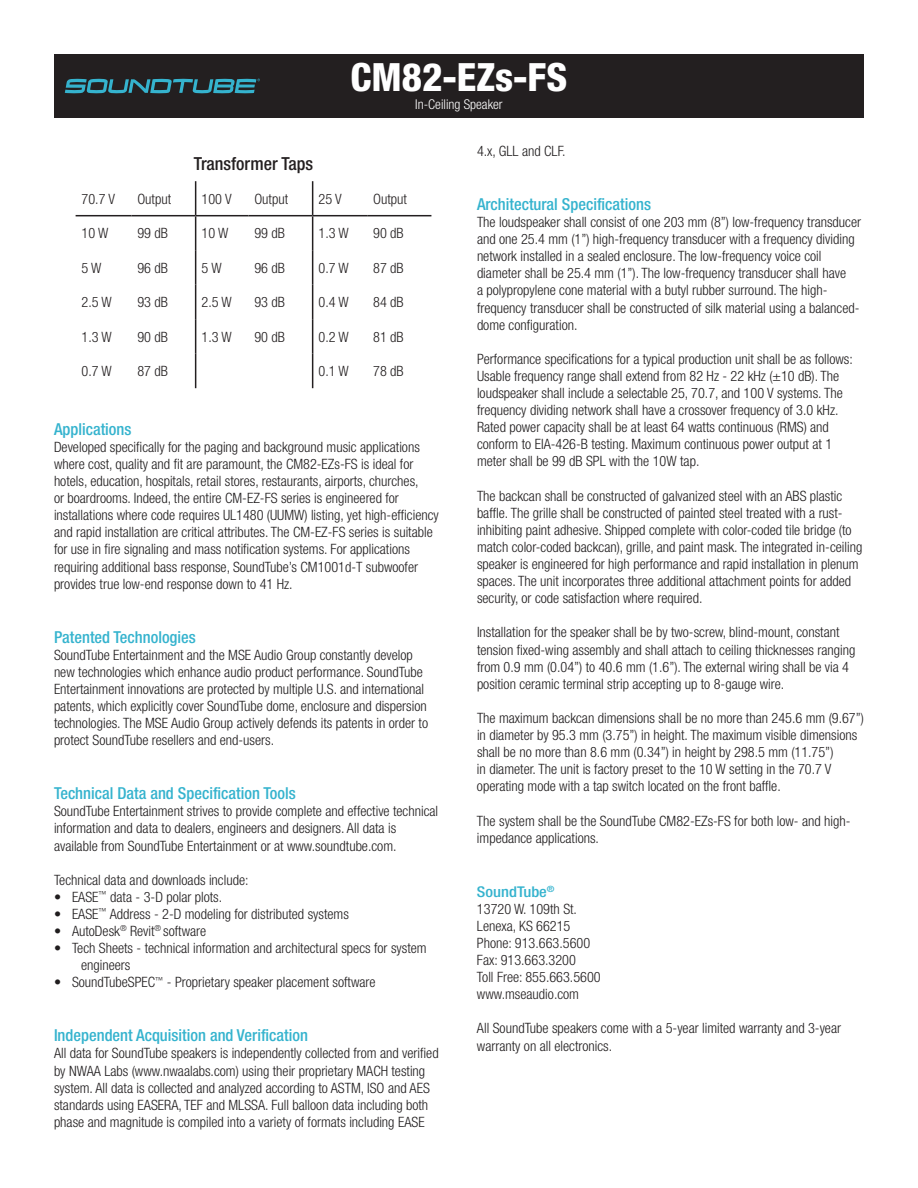
<style>
.page{position:relative;width:918px;height:1188px;background:#fff}
.page>*{position:absolute;margin:0;border:0;box-sizing:border-box;transform-origin:0 0}
.t1{font:800 condensed 39px "Helvetica Neue LT Std";color:#fff}
.t2{font:500 condensed 18px "Helvetica Neue LT Std";color:#231f20}
.t3{font:500 condensed 16.5px "Helvetica Neue LT Std";color:#35b3ce}
.t4{font:500 condensed 14.85px "Helvetica Neue LT Std";color:#35b3ce;scale:1.11 1}
.t5{font:300 condensed 14.25px/17.1px "Helvetica Neue LT Std";color:#201d1e}
.t6{font:300 condensed 14.25px "Helvetica Neue LT Std";color:#231f20}
.t7{font:300 condensed 13.5px "Helvetica Neue LT Std";color:#fff}
</style>
<div class="page">
<div style="left:54px;top:54px;width:810px;height:64px;background:#231f20"></div>
<svg style="left:65px;top:79px;width:195px;height:14px"></svg>
<hr style="left:195px;top:216px;width:1px;height:34px;background:#231f20">
<hr style="left:195px;top:250px;width:1px;height:35px;background:#231f20">
<hr style="left:195px;top:285px;width:1px;height:34px;background:#231f20">
<hr style="left:195px;top:319px;width:1px;height:35px;background:#231f20">
<hr style="left:195px;top:354px;width:1px;height:34px;background:#231f20">
<hr style="left:312px;top:216px;width:1px;height:34px;background:#231f20">
<hr style="left:312px;top:250px;width:1px;height:35px;background:#231f20">
<hr style="left:312px;top:285px;width:1px;height:34px;background:#231f20">
<hr style="left:312px;top:319px;width:1px;height:35px;background:#231f20">
<hr style="left:312px;top:354px;width:1px;height:34px;background:#231f20">
<hr style="left:195px;top:181px;width:1px;height:34px;background:#231f20">
<hr style="left:312px;top:181px;width:1px;height:34px;background:#231f20">
<hr style="left:76px;top:215px;width:55px;height:1px;background:#231f20">
<hr style="left:131px;top:215px;width:65px;height:1px;background:#231f20">
<hr style="left:196px;top:215px;width:52px;height:1px;background:#231f20">
<hr style="left:248px;top:215px;width:65px;height:1px;background:#231f20">
<hr style="left:313px;top:215px;width:54px;height:1px;background:#231f20">
<hr style="left:367px;top:215px;width:64px;height:1px;background:#231f20">
<p class="t2" style="left:194px;top:153px;width:121px">Transformer Taps</p>
<p class="t1" style="left:351px;top:53px;width:218px">CM82-EZs-FS</p>
<p class="t7" style="left:415px;top:96px;width:89px">In-Ceiling Speaker</p>
<p class="t5" style="left:477px;top:142px;width:90px">4.x, GLL and CLF.</p>
<p class="t6" style="left:82px;top:190px;width:35px">70.7 V</p>
<p class="t6" style="left:137px;top:190px;width:35px">Output</p>
<p class="t6" style="left:202px;top:190px;width:31px">100 V</p>
<p class="t6" style="left:254px;top:190px;width:35px">Output</p>
<p class="t6" style="left:319px;top:190px;width:25px">25 V</p>
<p class="t6" style="left:373px;top:190px;width:35px">Output</p>
<p class="t6" style="left:82px;top:225px;width:28px">10 W</p>
<p class="t6" style="left:137px;top:225px;width:32px">99 dB</p>
<p class="t6" style="left:202px;top:225px;width:28px">10 W</p>
<p class="t6" style="left:254px;top:225px;width:32px">99 dB</p>
<p class="t6" style="left:319px;top:225px;width:32px">1.3 W</p>
<p class="t6" style="left:373px;top:225px;width:32px">90 dB</p>
<p class="t6" style="left:82px;top:259px;width:22px">5 W</p>
<p class="t6" style="left:137px;top:259px;width:32px">96 dB</p>
<p class="t6" style="left:202px;top:259px;width:22px">5 W</p>
<p class="t6" style="left:254px;top:259px;width:32px">96 dB</p>
<p class="t6" style="left:319px;top:259px;width:32px">0.7 W</p>
<p class="t6" style="left:373px;top:259px;width:32px">87 dB</p>
<p class="t6" style="left:82px;top:294px;width:32px">2.5 W</p>
<p class="t6" style="left:137px;top:294px;width:32px">93 dB</p>
<p class="t6" style="left:202px;top:294px;width:32px">2.5 W</p>
<p class="t6" style="left:254px;top:294px;width:32px">93 dB</p>
<p class="t6" style="left:319px;top:294px;width:32px">0.4 W</p>
<p class="t6" style="left:373px;top:294px;width:32px">84 dB</p>
<p class="t6" style="left:82px;top:328px;width:32px">1.3 W</p>
<p class="t6" style="left:137px;top:328px;width:32px">90 dB</p>
<p class="t6" style="left:202px;top:328px;width:32px">1.3 W</p>
<p class="t6" style="left:254px;top:328px;width:32px">90 dB</p>
<p class="t6" style="left:319px;top:328px;width:32px">0.2 W</p>
<p class="t6" style="left:373px;top:328px;width:32px">81 dB</p>
<p class="t6" style="left:82px;top:363px;width:32px">0.7 W</p>
<p class="t6" style="left:137px;top:363px;width:32px">87 dB</p>
<p class="t6" style="left:319px;top:363px;width:32px">0.1 W</p>
<p class="t6" style="left:373px;top:363px;width:32px">78 dB</p>
<p class="t3" style="left:54px;top:419px;width:79px">Applications</p>
<p class="t5" style="left:54px;top:438px;width:386px">Developed specifically for the paging and background music applications where cost, quality and fit are paramount, the CM82-EZs-FS is ideal for hotels, education, hospitals, retail stores, restaurants, airports, churches,<br>or boardrooms. Indeed, the entire CM-EZ-FS series is engineered for installations where code requires UL1480 (UUMW) listing, yet high-efficiency and rapid installation are critical attributes. The CM-EZ-FS series is suitable for use in fire signaling and mass notification systems. For applications requiring additional bass response, SoundTube’s CM1001d-T subwoofer provides true low-end response down to 41 Hz.</p>
<p class="t3" style="left:54px;top:627px;width:143px">Patented Technologies</p>
<p class="t5" style="left:54px;top:646px;width:376px">SoundTube Entertainment and the MSE Audio Group constantly develop new technologies which enhance audio product performance. SoundTube Entertainment innovations are protected by multiple U.S. and international patents, which explicitly cover SoundTube dome, enclosure and dispersion technologies. The MSE Audio Group actively defends its patents in order to protect SoundTube resellers and end-users.</p>
<p class="t3" style="left:54px;top:784px;width:243px">Technical Data and Specification Tools</p>
<p class="t5" style="left:54px;top:803px;width:386px">SoundTube Entertainment strives to provide complete and effective technical information and data to dealers, engineers and designers. All data is available from SoundTube Entertainment or at www.soundtube.com.</p>
<p class="t5" style="left:54px;top:871px;width:196px">Technical data and downloads include:</p>
<p class="t5" style="left:54px;top:888px;width:170px">• EASE<sup>™</sup> data - 3-D polar plots.</p>
<p class="t5" style="left:54px;top:905px;width:296px">• EASE<sup>™</sup> Address - 2-D modeling for distributed systems</p>
<p class="t5" style="left:54px;top:922px;width:154px">• AutoDesk<sup>®</sup> Revit<sup>®</sup> software</p>
<p class="t5" style="left:81px;top:939px;width:347px;text-indent:-27px">• Tech Sheets - technical information and architectural specs for system engineers</p>
<p class="t5" style="left:54px;top:974px;width:323px">• SoundTubeSPEC<sup>™</sup> - Proprietary speaker placement software</p>
<p class="t3" style="left:54px;top:1026px;width:256px">Independent Acquisition and Verification</p>
<p class="t5" style="left:54px;top:1045px;width:386px">All data for SoundTube speakers is independently collected from and verified by NWAA Labs (www.nwaalabs.com) using their proprietary MACH testing system. All data is collected and analyzed according to ASTM, ISO and AES standards using EASERA, TEF and MLSSA. Full balloon data including both phase and magnitude is compiled into a variety of formats including EASE</p>
<p class="t3" style="left:477px;top:194px;width:176px">Architectural Specifications</p>
<p class="t5" style="left:477px;top:213px;width:386px">The loudspeaker shall consist of one 203 mm (8”) low-frequency transducer and one 25.4 mm (1”) high-frequency transducer with a frequency dividing network installed in a sealed enclosure. The low-frequency voice coil diameter shall be 25.4 mm (1”). The low-frequency transducer shall have<br>a polypropylene cone material with a butyl rubber surround. The high&shy;frequency transducer shall be constructed of silk material using a balanced&shy;dome configuration.</p>
<p class="t5" style="left:477px;top:350px;width:377px">Performance specifications for a typical production unit shall be as follows:</p>
<p class="t5" style="left:477px;top:367px;width:367px">Usable frequency range shall extend from 82 Hz - 22 kHz (±10 dB). The loudspeaker shall include a selectable 25, 70.7, and 100 V systems. The frequency dividing network shall have a crossover frequency of 3.0 kHz.<br>Rated power capacity shall be at least 64 watts continuous (RMS) and conform to EIA-426-B testing. Maximum continuous power output at 1 meter shall be 99 dB SPL with the 10W tap.</p>
<p class="t5" style="left:477px;top:487px;width:387px">The backcan shall be constructed of galvanized steel with an ABS plastic baffle. The grille shall be constructed of painted steel treated with a rust&shy;inhibiting paint adhesive. Shipped complete with color-coded tile bridge (to match color-coded backcan), grille, and paint mask. The integrated in-ceiling speaker is engineered for high performance and rapid installation in plenum spaces. The unit incorporates three additional attachment points for added security, or code satisfaction where required.</p>
<p class="t5" style="left:477px;top:624px;width:380px">Installation for the speaker shall be by two-screw, blind-mount, constant tension fixed-wing assembly and shall attach to ceiling thicknesses ranging from 0.9 mm (0.04”) to 40.6 mm (1.6”). The external wiring shall be via 4 position ceramic terminal strip accepting up to 8-gauge wire.</p>
<p class="t5" style="left:477px;top:709px;width:389px">The maximum backcan dimensions shall be no more than 245.6 mm (9.67”) in diameter by 95.3 mm (3.75”) in height. The maximum visible dimensions shall be no more than 8.6 mm (0.34”) in height by 298.5 mm (11.75”)<br>in diameter. The unit is factory preset to the 10 W setting in the 70.7 V operating mode with a tap switch located on the front baffle.</p>
<p class="t5" style="left:477px;top:812px;width:375px">The system shall be the SoundTube CM82-EZs-FS for both low- and high&shy;impedance applications.</p>
<p class="t4" style="left:477px;top:883px;width:71px">SoundTube<sup>®</sup></p>
<p class="t6" style="left:477px;top:901px;width:102px">13720 W. 109th St.</p>
<p class="t6" style="left:477px;top:918px;width:95px">Lenexa, KS 66215</p>
<p class="t6" style="left:477px;top:935px;width:115px">Phone: 913.663.5600</p>
<p class="t6" style="left:477px;top:952px;width:100px">Fax: 913.663.3200</p>
<p class="t6" style="left:477px;top:969px;width:125px">Toll Free: 855.663.5600</p>
<p class="t6" style="left:477px;top:986px;width:104px">www.mseaudio.com</p>
<p class="t5" style="left:477px;top:1020px;width:366px">All SoundTube speakers come with a 5-year limited warranty and 3-year warranty on all electronics.</p>
</div>
